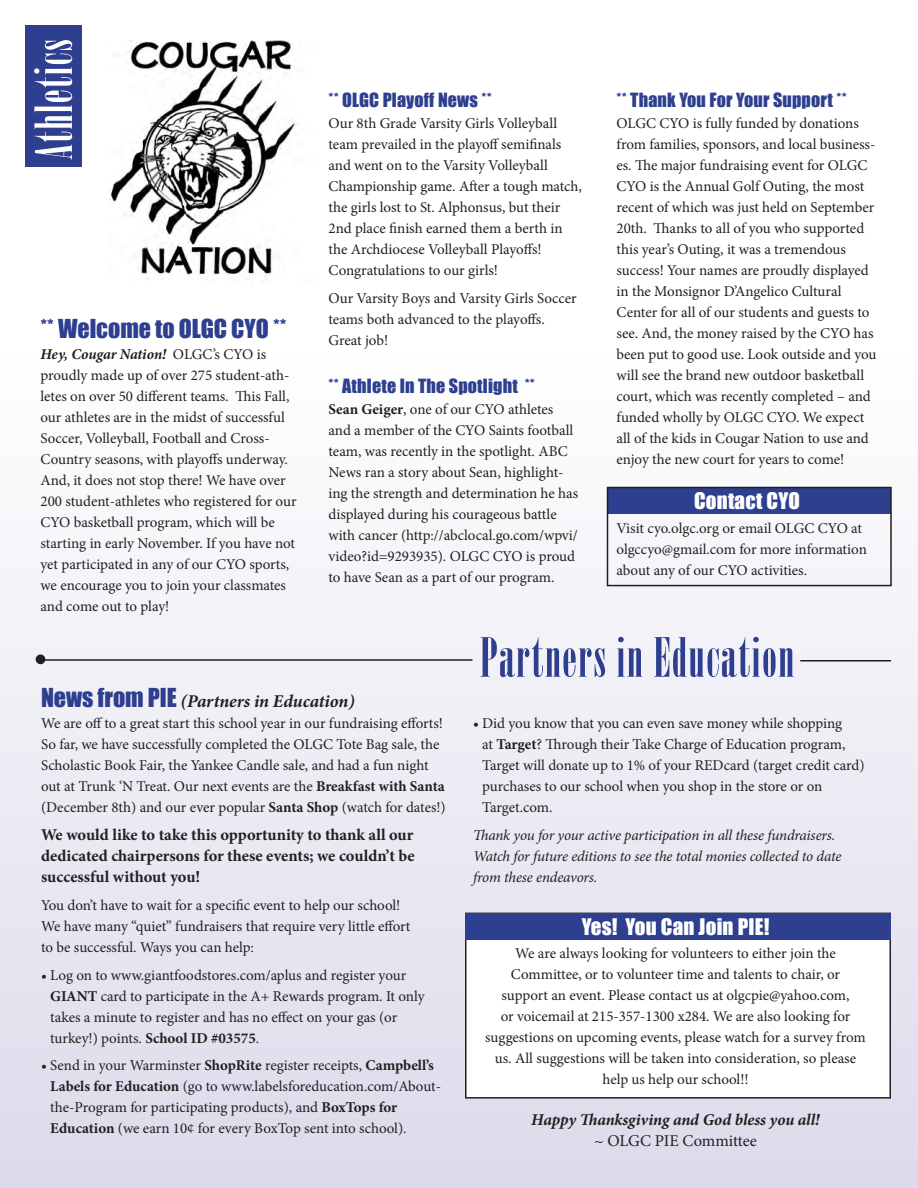
<style>
.page{position:relative;width:918px;height:1188px;background:#fff}
.page>*{position:absolute;margin:0;border:0;box-sizing:border-box;transform-origin:0 0}
.t1{font:54px "Onyx";letter-spacing:.03em;color:#2e3f8f}
.t2{font:51px "Onyx";letter-spacing:.03em;color:#fff}
.t3{font:24px "Impact";color:#2e3f8f}
.t4{font:21px "Impact";letter-spacing:.01em;color:#fff}
.t5{font:18px "Impact";letter-spacing:.01em;color:#2e3f8f}
.t6{font:italic 700 18px "Minion Pro";letter-spacing:-.005em;color:#231f20}
.t7{font:700 16.5px/21px "Minion Pro";color:#231f20;text-align:justify}
.t8{font:italic 700 16.5px "Minion Pro";letter-spacing:-.005em;color:#231f20}
.t9{font:16.5px "Minion Pro";letter-spacing:-.005em;color:#231f20}
.t10{font:15px/21px "Minion Pro";color:#231f20}
.t11{font:italic 15px/21px "Minion Pro";letter-spacing:-.015em;color:#231f20}
.s1{font-weight:700;font-style:italic}
.s2{font-weight:700}
.s3{font-family:"Impact";font-weight:400;font-style:normal;font-size:24px;color:#2e3f8f}
</style>
<div class="page">
<div style="left:0;top:359px;width:918px;height:829px;background:linear-gradient(to bottom,#fefefe,#dcdbeb)"></div>
<div style="left:466px;top:913px;width:424px;height:185px;background:#fff"></div>
<div style="left:465px;top:913px;width:426px;height:186px;border:2px solid #231f20"></div>
<div style="left:466px;top:913px;width:425px;height:27px;background:#2e3f8f"></div>
<img style="left:110px;top:40px;width:189px;height:240px">
<div style="left:608px;top:488px;width:283px;height:26px;background:#2e3f8f"></div>
<div style="left:607px;top:487px;width:285px;height:99px;border:2px solid #231f20"></div>
<hr style="left:40px;top:659px;width:432px;height:2px;background:#231f20">
<hr style="left:800px;top:660px;width:91px;height:2px;background:#231f20">
<div style="left:26px;top:25px;width:56px;height:142px;background:#2e3f8f"></div>
<div style="left:36px;top:654px;width:9px;height:10px;background:#231f20;border-radius:50%"></div>
<p class="t2" style="left:24px;top:160px;width:122px;rotate:-90deg">Athletics</p>
<p class="t3" style="left:40px;top:314px;width:248px">** Welcome to OLGC CYO **</p>
<p class="t10" style="left:40px;top:344px;width:258px"><span class="s1">Hey, Cougar Nation!</span> OLGC’s CYO is proudly made up of over 275 student-ath&shy;letes on over 50 different teams. This Fall, our athletes are in the midst of successful Soccer, Volleyball, Football and Cross-Country seasons, with playoffs underway.<br>And, it does not stop there! We have over 200 student-athletes who registered for our CYO basketball program, which will be starting in early November. If you have not yet participated in any of our CYO sports, we encourage you to join your classmates and come out to play!</p>
<p class="t5" style="left:328px;top:89px;width:165px">** OLGC Playoff News **</p>
<p class="t10" style="left:328px;top:113px;width:255px">Our 8th Grade Varsity Girls Volleyball team prevailed in the playoff semifinals and went on to the Varsity Volleyball Championship game. After a tough match, the girls lost to St. Alphonsus, but their 2nd place finish earned them a berth in the Archdiocese Volleyball Playoffs!<br>Congratulations to our girls!</p>
<p class="t10" style="left:328px;top:287px;width:250px">Our Varsity Boys and Varsity Girls Soccer teams both advanced to the playoffs.<br>Great job!</p>
<p class="t5" style="left:328px;top:374px;width:208px">** Athlete In The Spotlight **</p>
<p class="t10" style="left:328px;top:398px;width:251px"><span class="s2">Sean Geiger</span>, one of our CYO athletes and a member of the CYO Saints football team, was recently in the spotlight. ABC News ran a story about Sean, highlight&shy;ing the strength and determination he has displayed during his courageous battle with cancer (http://abclocal.go.com/wpvi/ video?id=9293935). OLGC CYO is proud to have Sean as a part of our program.</p>
<p class="t5" style="left:616px;top:89px;width:232px">** Thank You For Your Support **</p>
<p class="t10" style="left:616px;top:113px;width:261px">OLGC CYO is fully funded by donations from families, sponsors, and local business&shy;es. The major fundraising event for OLGC CYO is the Annual Golf Outing, the most recent of which was just held on September 20th. Thanks to all of you who supported this year’s Outing, it was a tremendous success! Your names are proudly displayed in the Monsignor D’Angelico Cultural Center for all of our students and guests to see. And, the money raised by the CYO has been put to good use. Look outside and you will see the brand new outdoor basketball court, which was recently completed – and funded wholly by OLGC CYO. We expect all of the kids in Cougar Nation to use and enjoy the new court for years to come!</p>
<p class="t4" style="left:694px;top:488px;width:107px">Contact CYO</p>
<p class="t10" style="left:616px;top:518px;width:252px">Visit cyo.olgc.org or email OLGC CYO at olgccyo@gmail.com for more information about any of our CYO activities.</p>
<p class="t1" style="left:480px;top:626px;width:316px">Partners in Education</p>
<p class="t6" style="left:41px;top:689px;width:315px"><span class="s3">News from PIE</span> (Partners in Education)</p>
<p class="t10" style="left:41px;top:713px;width:406px">We are off to a great start this school year in our fundraising efforts!<br>So far, we have successfully completed the OLGC Tote Bag sale, the Scholastic Book Fair, the Yankee Candle sale, and had a fun night out at Trunk ‘N Treat. Our next events are the <span class="s2">Breakfast with Santa </span>(December 8th) and our ever popular <span class="s2">Santa Shop</span> (watch for dates!)</p>
<p class="t7" style="left:41px;top:824px;width:375px">We would like to take this opportunity to thank all our dedicated chairpersons for these events; we couldn’t be successful without you!</p>
<p class="t10" style="left:41px;top:895px;width:371px">You don’t have to wait for a specific event to help our school!<br>We have many “quiet” fundraisers that require very little effort to be successful. Ways you can help:</p>
<p class="t10" style="left:50px;top:965px;width:376px;text-indent:-9px">• Log on to www.giantfoodstores.com/aplus and register your <span class="s2">GIANT</span> card to participate in the A+ Rewards program. It only takes a minute to register and has no effect on your gas (or turkey!) points. <span class="s2">School ID #03575</span>.</p>
<p class="t10" style="left:50px;top:1055px;width:392px;text-indent:-9px">• Send in your Warminster <span class="s2">ShopRite</span> register receipts, <span class="s2">Campbell’s Labels for Education</span> (go to www.labelsforeducation.com/About&shy;the-Program for participating products), and <span class="s2">BoxTops for Education</span> (we earn 10¢ for every BoxTop sent into school).</p>
<p class="t10" style="left:482px;top:713px;width:384px;text-indent:-9px">• Did you know that you can even save money while shopping<br>at <span class="s2">Target</span>? Through their Take Charge of Education program, Target will donate up to 1% of your REDcard (target credit card) purchases to our school when you shop in the store or on Target.com.</p>
<p class="t11" style="left:473px;top:825px;width:370px">Thank you for your active participation in all these fundraisers.<br>Watch for future editions to see the total monies collected to date from these endeavors.</p>
<p class="t4" style="left:582px;top:914px;width:189px">Yes! You Can Join PIE!</p>
<p class="t10" style="left:485px;top:943px;width:382px;text-align:center">We are always looking for volunteers to either join the Committee, or to volunteer time and talents to chair, or<br>support an event. Please contact us at olgcpie@yahoo.com,<br>or voicemail at 215-357-1300 x284. We are also looking for suggestions on upcoming events, please watch for a survey from us. All suggestions will be taken into consideration, so please help us help our school!!</p>
<p class="t8" style="left:531px;top:1108px;width:290px">Happy Thanksgiving and God bless you all!</p>
<p class="t9" style="left:594px;top:1130px;width:164px">~ OLGC PIE Committee</p>
</div>
